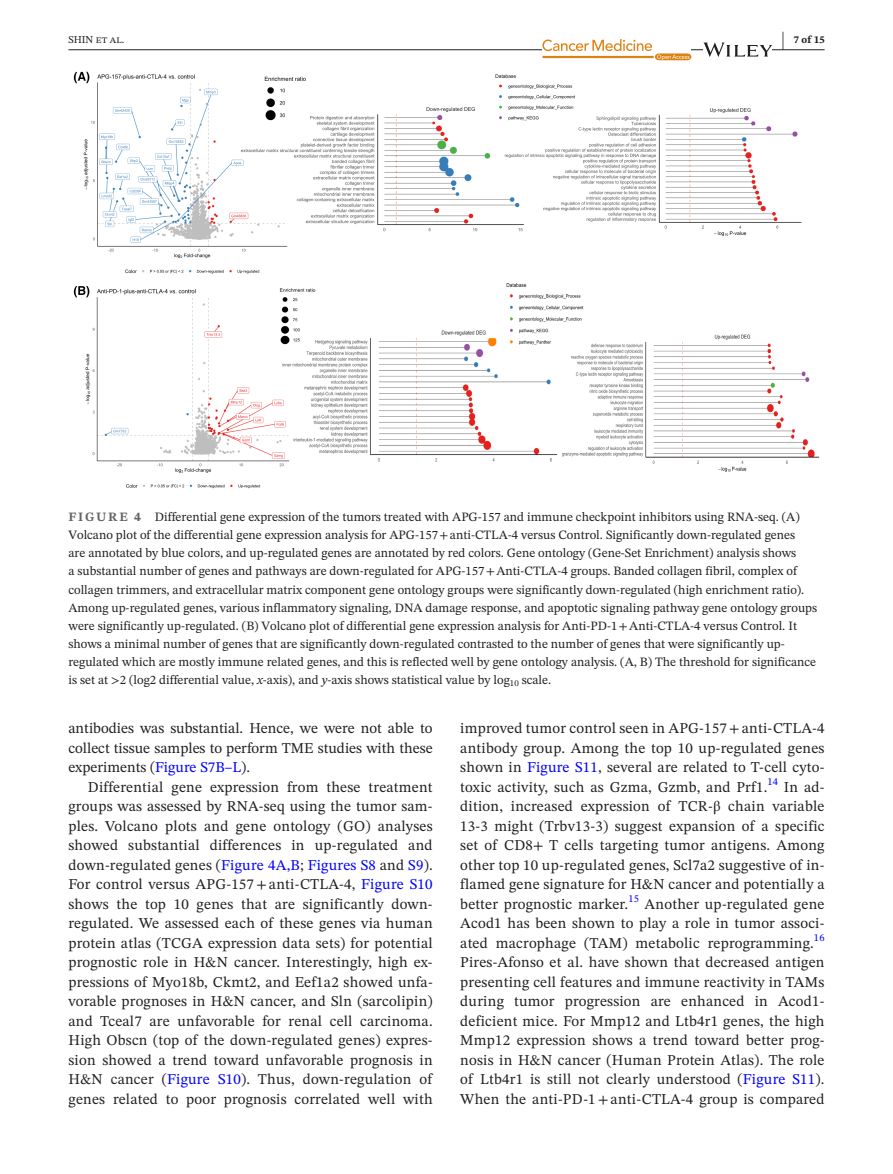
<style>
.page{position:relative;width:893px;height:1174px;background:#fff}
.page>*{position:absolute;margin:0;border:0;box-sizing:border-box;transform-origin:0 0}
.t1{font:700 21px "STIX Two Text";color:#231f20;scale:.42 1}
.t2{font:15px/19.5px "STIX Two Text";letter-spacing:.015em;color:#231f20;text-align:justify}
.t3{font:12.75px/18px "STIX Two Text";color:#231f20}
.t4{font:10.5px "STIX Two Text";color:#231f20}
.t5{font:700 10.5px "STIX Two Text";color:#231f20}
.t6{font:10.5px "STIX Two Text";color:#00f}
.s1{font-weight:700;color:#636366}
.s2{font-family:"STIX"}
.s3{font-style:italic}
.s4{color:#00f}
</style>
<div class="page">
<hr style="left:68px;top:49px;width:756px;height:1px;background:#231f20">
<svg style="left:542px;top:39px;width:149px;height:21px"></svg>
<svg style="left:703px;top:43px;width:69px;height:14px"></svg>
<img style="left:73px;top:71px;width:747px;height:418px">
<h1 class="t1" style="left:782px;top:24px;width:8px">|</h1>
<p class="t4" style="left:68px;top:32px;width:57px">SHIN et al.</p>
<p class="t5" style="left:794px;top:32px;width:32px">7 of 15</p>
<p class="t3" style="left:68px;top:508px;width:750px"><span class="s1">FIGURE 4</span> Differential gene expression of the tumors treated with APG-157 and immune checkpoint inhibitors using RNA-seq. (A)<br>Volcano plot of the differential gene expression analysis for APG-157<span class="s2">+</span>anti-CTLA-4 versus Control. Significantly down-regulated genes<br>are annotated by blue colors, and up-regulated genes are annotated by red colors. Gene ontology (Gene-Set Enrichment) analysis shows<br>a substantial number of genes and pathways are down-regulated for APG-157<span class="s2">+</span>Anti-CTLA-4 groups. Banded collagen fibril, complex of collagen trimmers, and extracellular matrix component gene ontology groups were significantly down-regulated (high enrichment ratio).<br>Among up-regulated genes, various inflammatory signaling, DNA damage response, and apoptotic signaling pathway gene ontology groups were significantly up-regulated. (B) Volcano plot of differential gene expression analysis for Anti-PD-1<span class="s2">+</span>Anti-CTLA-4 versus Control. It shows a minimal number of genes that are significantly down-regulated contrasted to the number of genes that were significantly up&shy;regulated which are mostly immune related genes, and this is reflected well by gene ontology analysis. (A, B) The threshold for significance is set at <span class="s2">&gt;</span>2 (log2 differential value, <span class="s3">x</span>-axis), and <span class="s3">y</span>-axis shows statistical value by log<sub>10</sub> scale.</p>
<p class="t2" style="left:68px;top:718px;width:366px">antibodies was substantial. Hence, we were not able to collect tissue samples to perform TME studies with these experiments (<span class="s4">Figure S7B–L</span>).</p>
<p class="t2" style="left:68px;top:777px;width:366px;text-indent:20px">Differential gene expression from these treatment groups was assessed by RNA-seq using the tumor sam&shy;ples. Volcano plots and gene ontology (GO) analyses showed substantial differences in up-regulated and down-regulated genes (<span class="s4">Figure 4A,B</span>; <span class="s4">Figures S8</span> and <span class="s4">S9</span>).<br>For control versus APG-157<span class="s2">+</span>anti-CTLA-4, <span class="s4">Figure S10 </span>shows the top 10 genes that are significantly down&shy;regulated. We assessed each of these genes via human protein atlas (TCGA expression data sets) for potential prognostic role in H&amp;N cancer. Interestingly, high ex&shy;pressions of Myo18b, Ckmt2, and Eef1a2 showed unfa&shy;vorable prognoses in H&amp;N cancer, and Sln (sarcolipin) and Tceal7 are unfavorable for renal cell carcinoma.<br>High Obscn (top of the down-regulated genes) expres&shy;sion showed a trend toward unfavorable prognosis in H&amp;N cancer (<span class="s4">Figure S10</span>). Thus, down-regulation of genes related to poor prognosis correlated well with</p>
<p class="t2" style="left:460px;top:718px;width:366px">improved tumor control seen in APG-157<span class="s2">+</span>anti-CTLA-4 antibody group. Among the top 10 up-regulated genes shown in <span class="s4">Figure S11</span>, several are related to T-cell cyto&shy;toxic activity, such as Gzma, Gzmb, and Prf1.<sup>14</sup> In ad&shy;dition, increased expression of TCR-<span class="s2">β</span> chain variable 13-3 might (Trbv13-3) suggest expansion of a specific set of CD8<span class="s2">+</span> T cells targeting tumor antigens. Among other top 10 up-regulated genes, Scl7a2 suggestive of in&shy;flamed gene signature for H&amp;N cancer and potentially a better prognostic marker.</p>
<p class="t6" style="left:628px;top:891px;width:12px">15</p>
<p class="t2" style="left:460px;top:894px;width:366px;text-indent:184px">Another up-regulated gene Acod1 has been shown to play a role in tumor associ&shy;ated macrophage (TAM) metabolic reprogramming.</p>
<p class="t6" style="left:814px;top:930px;width:12px">16</p>
<p class="t2" style="left:460px;top:952px;width:366px">Pires-Afonso et al. have shown that decreased antigen presenting cell features and immune reactivity in TAMs during tumor progression are enhanced in Acod1- deficient mice. For Mmp12 and Ltb4r1 genes, the high Mmp12 expression shows a trend toward better prog&shy;nosis in H&amp;N cancer (Human Protein Atlas). The role of Ltb4r1 is still not clearly understood (<span class="s4">Figure S11</span>).<br>When the anti-PD-1<span class="s2">+</span>anti-CTLA-4 group is compared</p>
</div>
